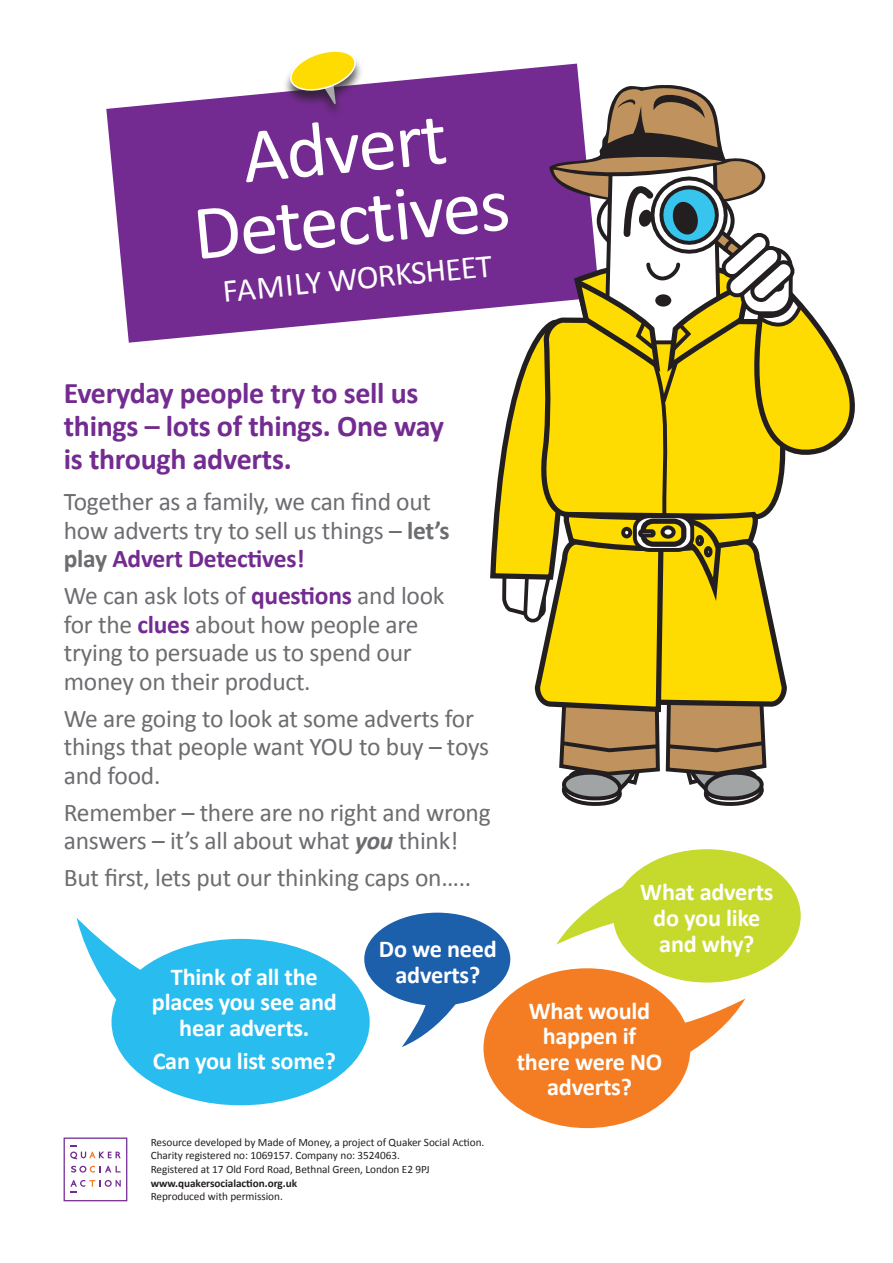
<style>
.page{position:relative;width:893px;height:1263px;background:#fff}
.page>*{position:absolute;margin:0;border:0;box-sizing:border-box;transform-origin:0 0}
.t1{font:78px/72px "Calibri";color:#fff;text-align:center}
.t2{font:33px "Calibri";color:#fff}
.t3{font:700 30px/33px "Calibri";letter-spacing:-.01em;color:#742b91}
.t4{font:25.5px/28.5px "Calibri";letter-spacing:-.01em;color:#6c6d70}
.t5{font:700 24.3px/25.5px "Calibri";letter-spacing:-.01em;color:#fff;text-align:center}
.t6{font:11.25px/13.6px "Calibri";letter-spacing:-.005em;color:#231f20}
.t7{font:700 11.25px "Calibri";letter-spacing:-.005em;color:#231f20}
.s1{font-weight:700}
.s2{font-weight:700;color:#742b91}
.s3{font-weight:700;font-style:italic}
</style>
<div class="page">
<svg style="left:106px;top:64px;width:472px;height:279px;fill:#742b91"></svg>
<div style="left:282px;top:51px;width:82px;height:69px;background:#231f20;opacity:.75"></div>
<svg style="left:288px;top:51px;width:70px;height:53px;background:#c9ab5b"></svg>
<svg style="left:487px;top:70px;width:368px;height:736px"></svg>
<div style="left:109px;top:936px;width:263px;height:172px;background:#29bcee;border:3px solid #fff;border-radius:50%"></div>
<svg style="left:77px;top:918px;width:104px;height:138px"></svg>
<div style="left:361px;top:910px;width:152px;height:99px;background:#1c60ac;border:3px solid #fff;border-radius:50%"></div>
<svg style="left:402px;top:1000px;width:65px;height:47px"></svg>
<div style="left:610px;top:846px;width:194px;height:139px;background:#c6d92d;border:3px solid #fff;border-radius:50%"></div>
<svg style="left:556px;top:869px;width:85px;height:75px"></svg>
<div style="left:480px;top:965px;width:213px;height:166px;background:#f47d23;border:3px solid #fff;border-radius:50%"></div>
<svg style="left:667px;top:998px;width:78px;height:75px"></svg>
<svg style="left:64px;top:1137px;width:63px;height:64px"></svg>
<h1 class="t1" style="left:182px;top:128px;width:319px;rotate:-6deg">Advert<br>Detectives</h1>
<p class="t2" style="left:221px;top:269px;width:272px;rotate:-5deg">Family WORKSHEET</p>
<p class="t3" style="left:64px;top:377px;width:382px">Everyday people try to sell us things – lots of things. One way is through adverts.</p>
<p class="t4" style="left:64px;top:488px;width:387px">Together as a family, we can find out how adverts try to sell us things – <span class="s1">let’s play</span> <span class="s2">Advert Detectives!</span></p>
<p class="t4" style="left:64px;top:582px;width:382px">We can ask lots of <span class="s2">questions</span> and look for the <span class="s2">clues</span> about how people are trying to persuade us to spend our money on their product.</p>
<p class="t4" style="left:64px;top:704px;width:427px">We are going to look at some adverts for things that people want YOU to buy – toys and food.</p>
<p class="t4" style="left:64px;top:798px;width:428px">Remember – there are no right and wrong answers – it’s all about what <span class="s3">you</span> think!</p>
<p class="t4" style="left:64px;top:864px;width:409px">But first, lets put our thinking caps on…..</p>
<p class="t5" style="left:152px;top:964px;width:186px">Think of all the places you see and hear adverts.</p>
<p class="t5" style="left:153px;top:1048px;width:185px">Can you list some?</p>
<p class="t5" style="left:379px;top:936px;width:119px">Do we need adverts?</p>
<p class="t6" style="left:151px;top:1135px;width:335px">Resource developed by Made of Money, a project of Quaker Social Action.<br>Charity registered no: 1069157. Company no: 3524063.<br>Registered at 17 Old Ford Road, Bethnal Green, London E2 9PJ</p>
<p class="t7" style="left:151px;top:1176px;width:148px">www.quakersocialaction.org.uk</p>
<p class="t6" style="left:151px;top:1190px;width:134px">Reproduced with permission.</p>
<p class="t5" style="left:640px;top:880px;width:135px">What adverts do you like and why?</p>
<p class="t5" style="left:517px;top:998px;width:147px">What would happen if there were NO adverts?</p>
</div>
